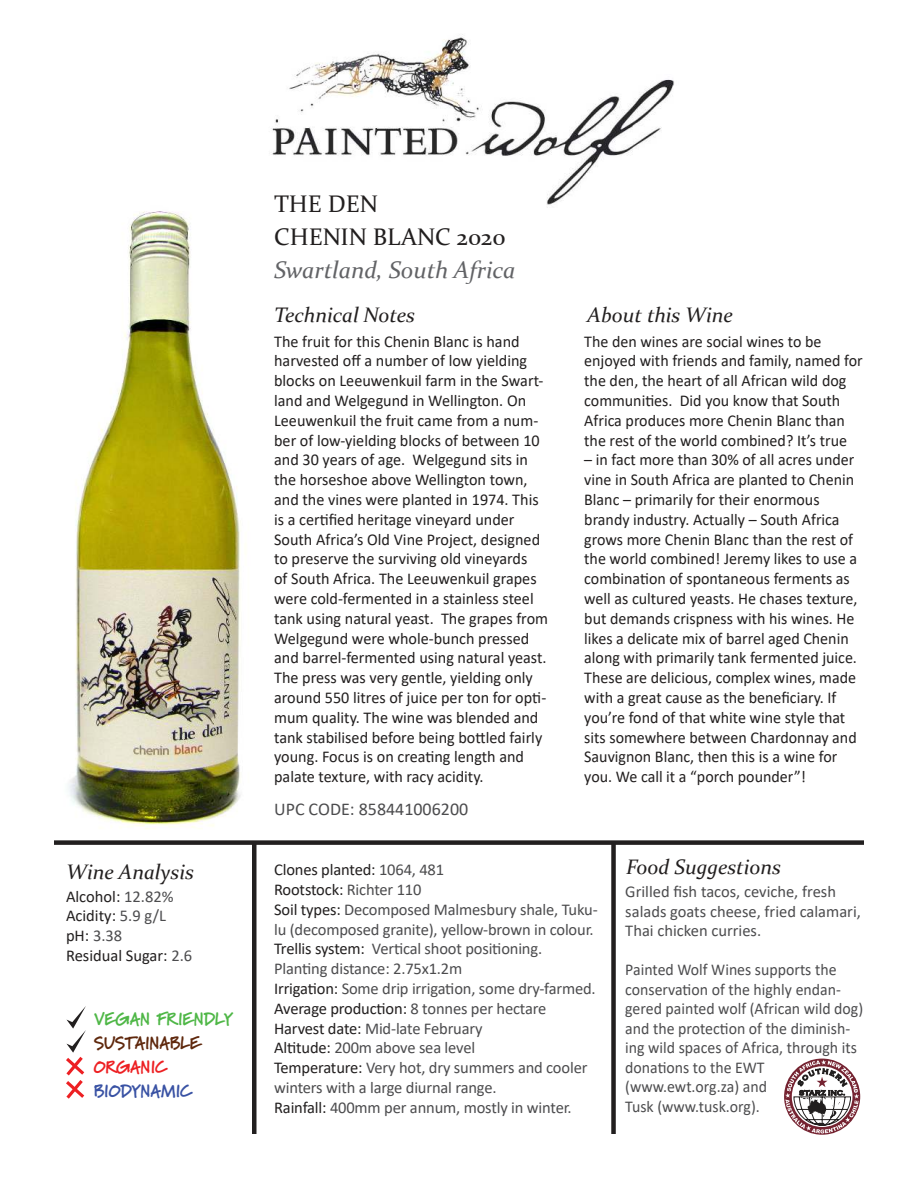
<style>
.page{position:relative;width:918px;height:1188px;background:#fff}
.page>*{position:absolute;margin:0;border:0;box-sizing:border-box;transform-origin:0 0}
.t1{font:24px/33px "Constantia";color:#221f1f}
.t2{font:italic 24px "Constantia";color:#626366}
.t3{font:italic 21px "Constantia";color:#221f1f}
.t4{font:18px "Calibri";color:#4c4c4e}
.t5{font:900 18px "Marydale";color:#4fb747;scale:.92 1}
.t6{font:900 18px "Marydale";letter-spacing:-.01em;color:#5f280d;scale:.92 1}
.t7{font:900 18px "Marydale";color:#3952a4;scale:.92 1}
.t8{font:900 18px "Marydale";color:#ed2023;scale:.92 1}
.t9{font:16.5px/19.8px "Calibri";color:#221f1f}
.t10{font:16.5px/19.8px "Calibri";letter-spacing:-.01em;color:#4c4c4e}
.t11{font:16.5px/19.5px "Calibri";letter-spacing:-.01em;color:#4c4c4e;scale:.96 1}
.s1{color:#4c4c4e}
.s2{color:#221f1f}
</style>
<div class="page">
<img style="left:271px;top:34px;width:403px;height:174px">
<img style="left:68px;top:211px;width:173px;height:618px">
<svg style="left:785px;top:1060px;width:74px;height:73px"></svg>
<div style="left:54px;top:840px;width:810px;height:5px;background:#221f1f"></div>
<div style="left:252px;top:842px;width:5px;height:292px;background:#221f1f"></div>
<div style="left:611px;top:842px;width:5px;height:292px;background:#221f1f"></div>
<svg style="left:66px;top:1006px;width:20px;height:93px"></svg>
<h1 class="t1" style="left:274px;top:187px;width:233px">THE DEN<br>CHENIN BLANC 2020</h1>
<h1 class="t2" style="left:274px;top:260px;width:243px">Swartland, South Africa</h1>
<p class="t3" style="left:274px;top:307px;width:142px">Technical Notes</p>
<p class="t3" style="left:587px;top:307px;width:147px">About this Wine</p>
<p class="t9" style="left:274px;top:331px;width:275px">The fruit for this Chenin Blanc is hand harvested off a number of low yielding blocks on Leeuwenkuil farm in the Swart&shy;land and Welgegund in Wellington. On Leeuwenkuil the fruit came from a num&shy;ber of low-yielding blocks of between 10 and 30 years of age. Welgegund sits in the horseshoe above Wellington town, and the vines were planted in 1974. This is a certified heritage vineyard under South Africa’s Old Vine Project, designed to preserve the surviving old vineyards<br>of South Africa. The Leeuwenkuil grapes were cold-fermented in a stainless steel tank using natural yeast. The grapes from Welgegund were whole-bunch pressed and barrel-fermented using natural yeast.<br>The press was very gentle, yielding only around 550 litres of juice per ton for opti&shy;mum quality. The wine was blended and tank stabilised before being bottled fairly young. Focus is on creating length and palate texture, with racy acidity.</p>
<p class="t9" style="left:584px;top:332px;width:280px">The den wines are social wines to be enjoyed with friends and family, named for the den, the heart of all African wild dog communities. Did you know that South Africa produces more Chenin Blanc than the rest of the world combined? It’s true</p>
<p class="t9" style="left:584px;top:450px;width:275px">– in fact more than 30% of all acres under vine in South Africa are planted to Chenin Blanc – primarily for their enormous brandy industry. Actually – South Africa grows more Chenin Blanc than the rest of the world combined! Jeremy likes to use a combination of spontaneous ferments as well as cultured yeasts. He chases texture, but demands crispness with his wines. He likes a delicate mix of barrel aged Chenin along with primarily tank fermented juice.<br>These are delicious, complex wines, made with a great cause as the beneficiary. If you’re fond of that white wine style that sits somewhere between Chardonnay and Sauvignon Blanc, then this is a wine for you. We call it a “porch pounder”!</p>
<p class="t4" style="left:274px;top:802px;width:196px">UPC CODE: 858441006200</p>
<p class="t3" style="left:66px;top:863px;width:130px">Wine Analysis</p>
<p class="t3" style="left:626px;top:859px;width:156px">Food Suggestions</p>
<p class="t9" style="left:66px;top:887px;width:128px">Alcohol: <span class="s1">12.82%<br></span>Acidity: <span class="s1">5.9 g/L </span>pH: <span class="s1">3.38<br></span>Residual Sugar: <span class="s1">2.6</span></p>
<p class="t10" style="left:274px;top:861px;width:325px"><span class="s2">Clones planted:</span> 1064, 481<br><span class="s2">Rootstock:</span> Richter 110<br><span class="s2">Soil types:</span> Decomposed Malmesbury shale, Tuku&shy;lu (decomposed granite), yellow-brown in colour.<br><span class="s2">Trellis system:</span> Vertical shoot positioning.<br>Planting distance: 2.75x1.2m<br><span class="s2">Irrigation:</span> Some drip irrigation, some dry-farmed.<br><span class="s2">Average production:</span> 8 tonnes per hectare <span class="s2">Harvest date:</span> Mid-late February<br><span class="s2">Altitude:</span> 200m above sea level<br><span class="s2">Temperature:</span> Very hot, dry summers and cooler winters with a large diurnal range.<br><span class="s2">Rainfall:</span> 400mm per annum, mostly in winter.</p>
<p class="t10" style="left:625px;top:881px;width:237px">Grilled fish tacos, ceviche, fresh salads goats cheese, fried calamari,<br>Thai chicken curries.</p>
<p class="t11" style="left:625px;top:959px;width:249px">Painted Wolf Wines supports the conservation of the highly endan&shy;gered painted wolf (African wild dog) and the protection of the diminish&shy;ing wild spaces of Africa, through its donations to the EWT (www.ewt.org.za) and<br>Tusk (www.tusk.org).</p>
<p class="t5" style="left:94px;top:1009px;width:153px">VEGAN FRIENDLY</p>
<p class="t6" style="left:94px;top:1033px;width:118px">SUSTAINABLE</p>
<p class="t8" style="left:94px;top:1057px;width:81px">ORGANIC</p>
<p class="t7" style="left:94px;top:1081px;width:109px">BIODYNAMIC</p>
</div>
